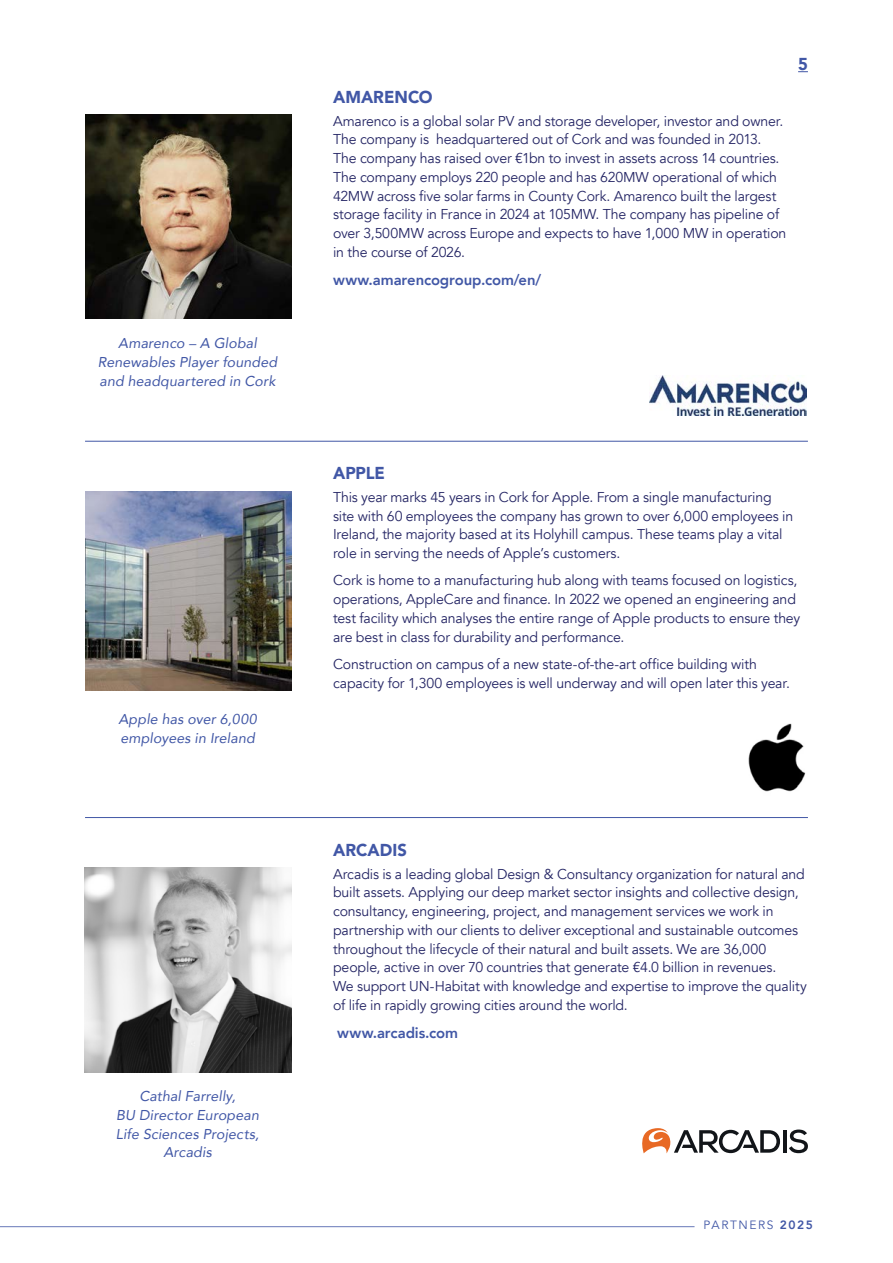
<style>
.page{position:relative;width:893px;height:1263px;background:#fff}
.page>*{position:absolute;margin:0;border:0;box-sizing:border-box;transform-origin:0 0}
.t1{font:900 17.25px "Avenir";color:#4157a6;scale:.96 1}
.t2{font:800 15px "Avenir";letter-spacing:-.005em;color:#4157a6}
.t3{font:14.25px/18.8px "Avenir";letter-spacing:-.01em;color:#252665}
.t4{font:italic 14.25px/18.8px "Avenir";letter-spacing:.01em;color:#4157a6;text-align:center}
.t5{font:12px "Avenir";letter-spacing:.13em;color:#4157a6}
.s1{font-weight:800}
</style>
<div class="page">
<hr style="left:0;top:1226px;width:694px;height:1px;background:#4157a6">
<hr style="left:85px;top:441px;width:723px;height:1px;background:#4157a6">
<hr style="left:85px;top:817px;width:723px;height:1px;background:#4157a6">
<img style="left:649px;top:376px;width:158px;height:40px">
<img style="left:85px;top:115px;width:207px;height:204px">
<img style="left:85px;top:491px;width:207px;height:200px">
<img style="left:85px;top:868px;width:207px;height:204px">
<hr style="left:783px;top:1130px;width:3px;height:23px;background:#121519">
<svg style="left:789px;top:1129px;width:19px;height:24px"></svg>
<svg style="left:642px;top:1128px;width:138px;height:25px"></svg>
<img style="left:748px;top:723px;width:58px;height:69px">
<p class="t4" style="left:98px;top:334px;width:181px">Amarenco – A Global<br>Renewables Player founded and headquartered in Cork</p>
<p class="t4" style="left:118px;top:710px;width:140px;text-align:left">Apple has over 6,000 employees in Ireland</p>
<p class="t4" style="left:116px;top:1087px;width:145px">Cathal Farrelly,<br>BU Director European<br>Life Sciences Projects,<br>Arcadis</p>
<p class="t1" style="left:333px;top:82px;width:105px">AMARENCO</p>
<p class="t3" style="left:333px;top:112px;width:455px">Amarenco is a global solar PV and storage developer, investor and owner.<br>The company is headquartered out of Cork and was founded in 2013.<br>The company has raised over €1bn to invest in assets across 14 countries.<br>The company employs 220 people and has 620MW operational of which 42MW across five solar farms in County Cork. Amarenco built the largest storage facility in France in 2024 at 105MW. The company has pipeline of over 3,500MW across Europe and expects to have 1,000 MW in operation in the course of 2026.</p>
<p class="t2" style="left:333px;top:268px;width:210px">www.amarencogroup.com/en/</p>
<p class="t1" style="left:798px;top:50px;width:12px">5</p>
<p class="t1" style="left:333px;top:458px;width:55px">APPLE</p>
<p class="t3" style="left:333px;top:488px;width:462px">This year marks 45 years in Cork for Apple. From a single manufacturing site with 60 employees the company has grown to over 6,000 employees in Ireland, the majority based at its Holyhill campus. These teams play a vital role in serving the needs of Apple’s customers.</p>
<p class="t3" style="left:333px;top:571px;width:469px">Cork is home to a manufacturing hub along with teams focused on logistics, operations, AppleCare and finance. In 2022 we opened an engineering and test facility which analyses the entire range of Apple products to ensure they are best in class for durability and performance.</p>
<p class="t3" style="left:333px;top:655px;width:458px">Construction on campus of a new state-of-the-art office building with capacity for 1,300 employees is well underway and will open later this year.</p>
<p class="t1" style="left:333px;top:835px;width:78px">ARCADIS</p>
<p class="t3" style="left:333px;top:865px;width:475px">Arcadis is a leading global Design &amp; Consultancy organization for natural and built assets. Applying our deep market sector insights and collective design, consultancy, engineering, project, and management services we work in partnership with our clients to deliver exceptional and sustainable outcomes throughout the lifecycle of their natural and built assets. We are 36,000 people, active in over 70 countries that generate €4.0 billion in revenues.<br>We support UN-Habitat with knowledge and expertise to improve the quality of life in rapidly growing cities around the world.</p>
<p class="t2" style="left:337px;top:1021px;width:122px">www.arcadis.com</p>
<p class="t5" style="left:704px;top:1218px;width:111px">PARTNERS <span class="s1">2025</span></p>
</div>
